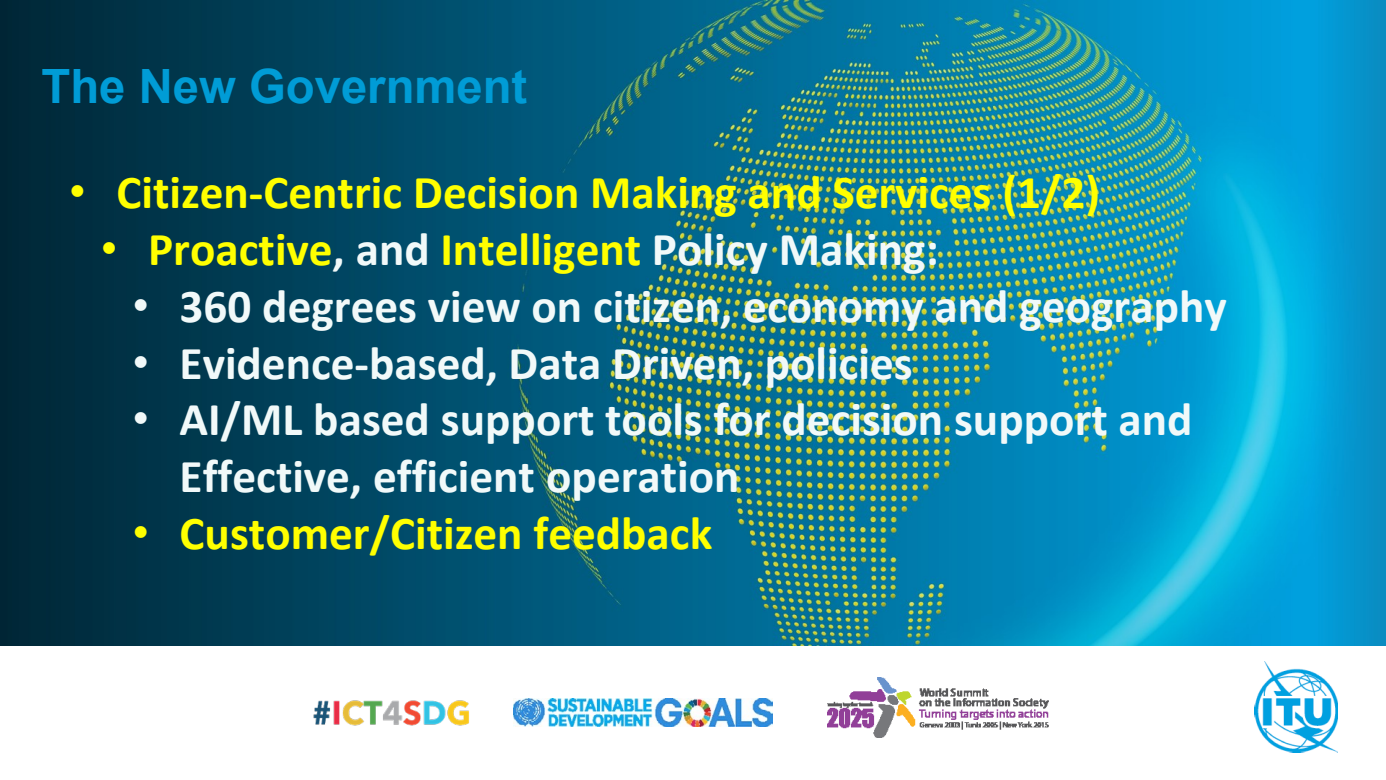
<style>
.page{position:relative;width:1386px;height:780px;background:#fff}
.page>*{position:absolute;margin:0;border:0;box-sizing:border-box;transform-origin:0 0}
.t1{font:700 47.25px/56.7px "Calibri";color:#f1f9f9}
.t2{font:700 47.25px "Calibri";color:#ff0}
.t3{font:700 47.25px "Arial";color:#009cd6}
.s1{font-family:"Arial";font-weight:400}
.s2{color:#f1f9f9}
</style>
<div class="page">
<img style="left:513px;top:698px;width:259px;height:27px">
<img style="left:827px;top:677px;width:221px;height:60px">
<img style="left:313px;top:700px;width:156px;height:26px">
<img style="left:0;top:0;width:1385px;height:645px">
<img style="left:1254px;top:661px;width:83px;height:91px">
<h1 class="t3" style="left:42px;top:53px;width:487px">The New Government</h1>
<p class="t2" style="left:69px;top:159px;width:1032px"><span class="s1">•</span> Citizen-Centric Decision Making and Services (1/2)</p>
<p class="t2" style="left:101px;top:216px;width:839px"><span class="s1">•</span> Proactive<span class="s2">, and</span> Intelligent <span class="s2">Policy Making:</span></p>
<p class="t1" style="left:132px;top:277px;width:1095px"><span class="s1">•</span> 360 degrees view on citizen, economy and geography</p>
<p class="t1" style="left:132px;top:334px;width:781px"><span class="s1">•</span> Evidence-based, Data Driven, policies</p>
<p class="t1" style="left:180px;top:390px;width:1014px;text-indent:-47px"><span class="s1">•</span> AI/ML based support tools for decision support and<br>Effective, efficient operation</p>
<p class="t2" style="left:132px;top:499px;width:581px"><span class="s1">•</span> Customer/Citizen feedback</p>
</div>
